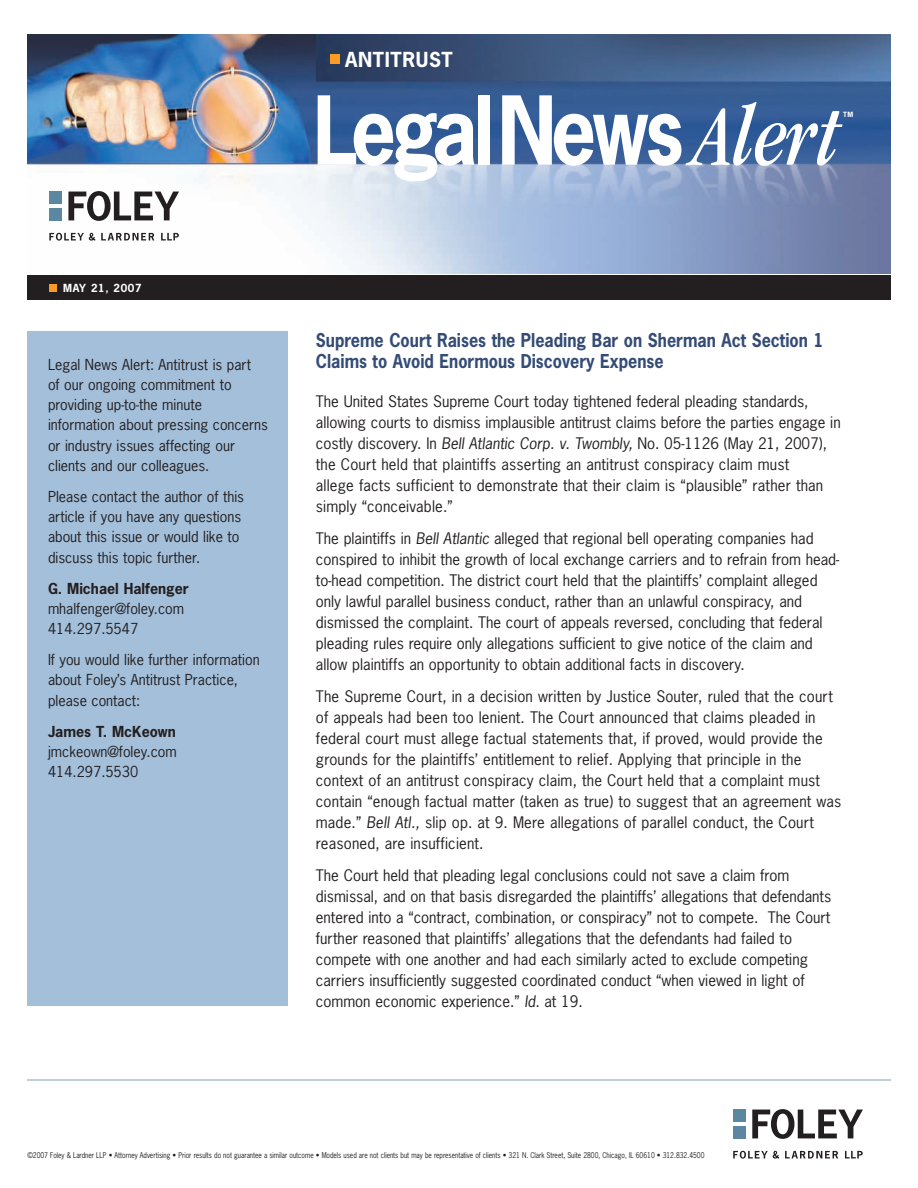
<style>
.page{position:relative;width:918px;height:1188px;background:#fff}
.page>*{position:absolute;margin:0;border:0;box-sizing:border-box;transform-origin:0 0}
.t1{font:700 89.1px "News Gothic Std";letter-spacing:-.06em;color:#fff;scale:.9 1}
.t2{font:700 19.5px "News Gothic Std";letter-spacing:.03em;color:#fff}
.t3{font:700 18px/21px "News Gothic Std";color:#344c75;scale:.9 1}
.t4{font:15px/21px "News Gothic Std";color:#231f20}
.t5{font:14.25px/20.2px "News Gothic Std";color:#231f20}
.t6{font:700 14.25px "News Gothic Std";color:#231f20}
.t7{font:700 10.5px "News Gothic Std";letter-spacing:.06em;color:#fff}
.t8{font:7.5px "News Gothic Std";color:#231f20;scale:.88 1}
.t9{font:700 6.75px "News Gothic Std";color:#fff}
.s1{font-family:"ITC Garamond Std";font-weight:400;font-style:italic;font-stretch:condensed}
.s2{font-style:italic}
</style>
<div class="page">
<img style="left:27px;top:34px;width:864px;height:239px">
<div style="left:27px;top:332px;width:261px;height:674px;background:#a3bfda"></div>
<hr style="left:27px;top:1080px;width:864px;height:1px;background:#7ea1b7">
<div style="left:27px;top:275px;width:864px;height:24px;background:#231f20"></div>
<svg style="left:49px;top:233px;width:46px;height:8px"></svg>
<svg style="left:101px;top:233px;width:53px;height:7px"></svg>
<svg style="left:161px;top:233px;width:18px;height:7px"></svg>
<svg style="left:68px;top:191px;width:111px;height:30px"></svg>
<div style="left:49px;top:192px;width:13px;height:12px;background:#5c87a1"></div>
<div style="left:49px;top:208px;width:13px;height:12px;background:#5c87a1"></div>
<svg style="left:733px;top:1151px;width:46px;height:8px"></svg>
<svg style="left:785px;top:1151px;width:53px;height:7px"></svg>
<svg style="left:845px;top:1151px;width:18px;height:7px"></svg>
<svg style="left:752px;top:1109px;width:111px;height:30px"></svg>
<div style="left:733px;top:1110px;width:13px;height:12px;background:#5c87a1"></div>
<div style="left:733px;top:1126px;width:13px;height:12px;background:#5c87a1"></div>
<div style="left:330px;top:55px;width:10px;height:9px;background:#f89c23"></div>
<div style="left:49px;top:284px;width:8px;height:8px;background:#f89c23"></div>
<h2 class="t2" style="left:345px;top:48px;width:109px">ANTITRUST</h2>
<p class="t7" style="left:63px;top:282px;width:80px">MAY 21, 2007</p>
<p class="t5" style="left:48px;top:355px;width:221px">Legal News Alert: Antitrust is part<br>of our ongoing commitment to providing up-to-the minute information about pressing concerns or industry issues affecting our clients and our colleagues.</p>
<p class="t5" style="left:48px;top:487px;width:198px">Please contact the author of this article if you have any questions about this issue or would like to discuss this topic further.</p>
<p class="t6" style="left:48px;top:580px;width:142px">G. Michael Halfenger</p>
<p class="t5" style="left:48px;top:599px;width:138px">mhalfenger@foley.com<br>414.297.5547</p>
<p class="t5" style="left:48px;top:650px;width:213px">If you would like further information about Foley’s Antitrust Practice, please contact:</p>
<p class="t6" style="left:48px;top:724px;width:129px">James T. McKeown</p>
<p class="t5" style="left:48px;top:742px;width:130px">jmckeown@foley.com<br>414.297.5530</p>
<h1 class="t1" style="left:313px;top:82px;width:586px">LegalNews <span class="s1">Alert</span></h1>
<p class="t9" style="left:843px;top:110px;width:12px">TM</p>
<p class="t3" style="left:316px;top:330px;width:566px">Supreme Court Raises the Pleading Bar on Sherman Act Section 1<br>Claims to Avoid Enormous Discovery Expense</p>
<p class="t4" style="left:316px;top:392px;width:526px">The United States Supreme Court today tightened federal pleading standards, allowing courts to dismiss implausible antitrust claims before the parties engage in costly discovery. In <span class="s2">Bell Atlantic Corp. v. Twombly,</span> No. 05-1126 (May 21, 2007), the Court held that plaintiffs asserting an antitrust conspiracy claim must<br>allege facts sufficient to demonstrate that their claim is “plausible” rather than simply “conceivable.”</p>
<p class="t4" style="left:316px;top:529px;width:525px">The plaintiffs in <span class="s2">Bell Atlantic</span> alleged that regional bell operating companies had conspired to inhibit the growth of local exchange carriers and to refrain from head&shy;to-head competition. The district court held that the plaintiffs’ complaint alleged only lawful parallel business conduct, rather than an unlawful conspiracy, and dismissed the complaint. The court of appeals reversed, concluding that federal pleading rules require only allegations sufficient to give notice of the claim and allow plaintiffs an opportunity to obtain additional facts in discovery.</p>
<p class="t4" style="left:316px;top:686px;width:527px">The Supreme Court, in a decision written by Justice Souter, ruled that the court of appeals had been too lenient. The Court announced that claims pleaded in federal court must allege factual statements that, if proved, would provide the grounds for the plaintiffs’ entitlement to relief. Applying that principle in the context of an antitrust conspiracy claim, the Court held that a complaint must contain “enough factual matter (taken as true) to suggest that an agreement was made.” <span class="s2">Bell Atl.,</span> slip op. at 9. Mere allegations of parallel conduct, the Court reasoned, are insufficient.</p>
<p class="t4" style="left:316px;top:865px;width:517px">The Court held that pleading legal conclusions could not save a claim from dismissal, and on that basis disregarded the plaintiffs’ allegations that defendants entered into a “contract, combination, or conspiracy” not to compete. The Court further reasoned that plaintiffs’ allegations that the defendants had failed to compete with one another and had each similarly acted to exclude competing carriers insufficiently suggested coordinated conduct “when viewed in light of common economic experience.” <span class="s2">Id.</span> at 19.</p>
<p class="t8" style="left:27px;top:1151px;width:771px">©2007 Foley &amp; Lardner LLP • Attorney Advertising • Prior results do not guarantee a similar outcome • Models used are not clients but may be representative of clients • 321 N. Clark Street, Suite 2800, Chicago, IL 60610 • 312.832.4500</p>
</div>
